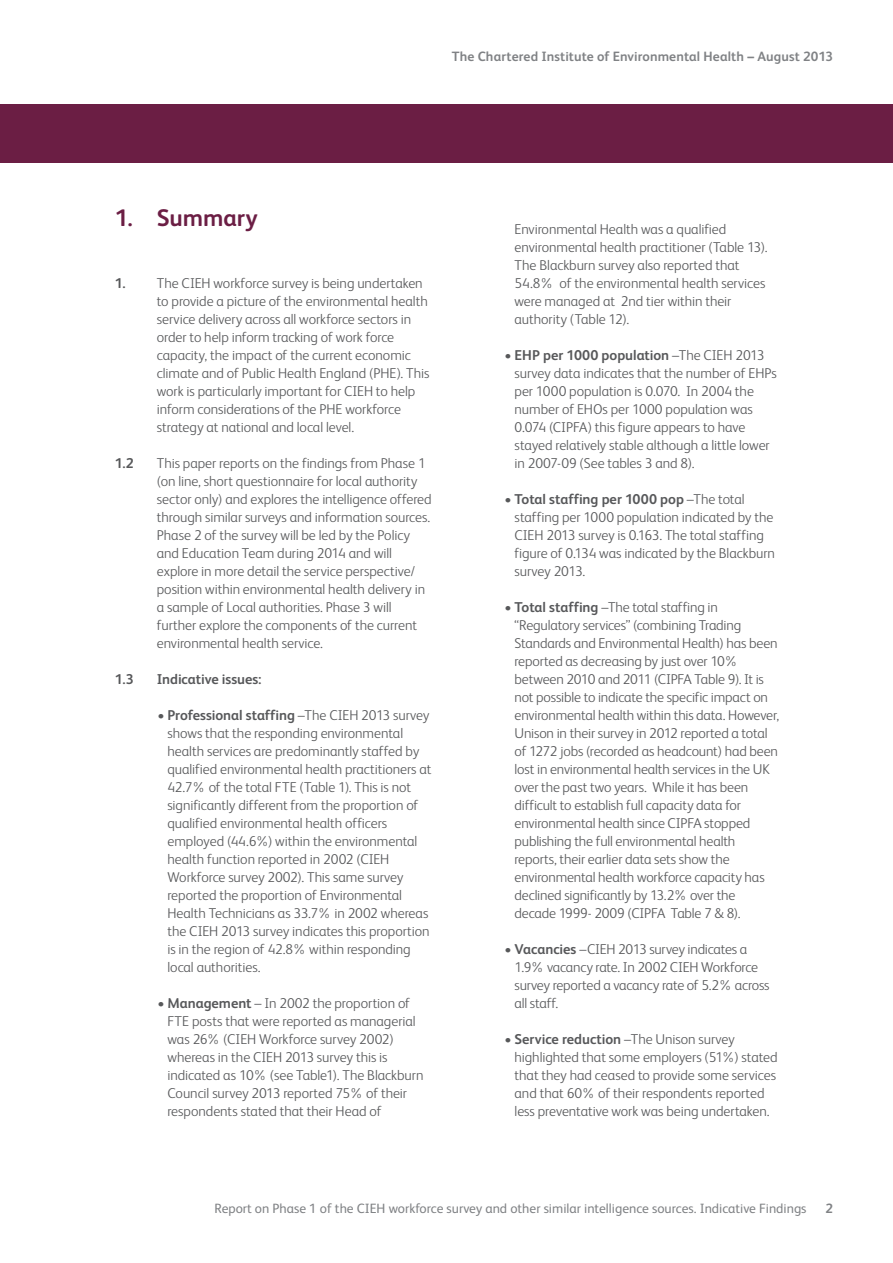
<style>
.page{position:relative;width:893px;height:1263px;background:#fff}
.page>*{position:absolute;margin:0;border:0;box-sizing:border-box;transform-origin:0 0}
.Subhead2{font:700 24px "FS Albert";letter-spacing:-.005em;color:#6b1e44}
.bodycopy{font:300 14.25px/18px "FS Albert";letter-spacing:-.005em;color:#57585a}
.bodycopy-2{font:700 14.25px "FS Albert";letter-spacing:-.005em;color:#57585a}
.t1{font:13.5px "FS Albert";color:#808285}
.t2{font:700 13.5px "FS Albert";letter-spacing:.005em;color:#808285}
.s1{font-weight:700}
</style>
<div class="page">
<div style="left:0;top:104px;width:893px;height:59px;background:#6b1e44"></div>
<p class="t2" style="left:452px;top:49px;width:382px">The Chartered Institute of Environmental Health – August 2013</p>
<p class="Subhead2" style="left:115px;top:203px;width:145px">1. Summary</p>
<p class="bodycopy" style="left:157px;top:274px;width:274px;text-indent:-42px"><span class="s1">1.</span> The CIEH workforce survey is being undertaken to provide a picture of the environmental health service delivery across all workforce sectors in order to help inform tracking of work force capacity, the impact of the current economic climate and of Public Health England (PHE). This work is particularly important for CIEH to help inform considerations of the PHE workforce strategy at national and local level.</p>
<p class="bodycopy-2" style="left:115px;top:455px;width:20px">1.2</p>
<p class="bodycopy" style="left:157px;top:454px;width:276px">This paper reports on the findings from Phase 1 (on line, short questionnaire for local authority sector only) and explores the intelligence offered through similar surveys and information sources.<br>Phase 2 of the survey will be led by the Policy and Education Team during 2014 and will explore in more detail the service perspective/ position within environmental health delivery in a sample of Local authorities. Phase 3 will further explore the components of the current environmental health service.</p>
<p class="bodycopy-2" style="left:115px;top:671px;width:20px">1.3</p>
<p class="bodycopy-2" style="left:157px;top:671px;width:106px">Indicative issues:</p>
<p class="bodycopy" style="left:167px;top:706px;width:266px;text-indent:-10px">• <span class="s1">Professional staffing</span> –The CIEH 2013 survey shows that the responding environmental health services are predominantly staffed by qualified environmental health practitioners at 42.7% of the total FTE (Table 1). This is not significantly different from the proportion of qualified environmental health officers employed (44.6%) within the environmental health function reported in 2002 (CIEH Workforce survey 2002). This same survey reported the proportion of Environmental Health Technicians as 33.7% in 2002 whereas the CIEH 2013 survey indicates this proportion is in the region of 42.8% within responding local authorities.</p>
<p class="bodycopy" style="left:167px;top:994px;width:257px;text-indent:-10px">• <span class="s1">Management</span> – In 2002 the proportion of FTE posts that were reported as managerial was 26% (CIEH Workforce survey 2002) whereas in the CIEH 2013 survey this is indicated as 10% (see Table1). The Blackburn Council survey 2013 reported 75% of their respondents stated that their Head of</p>
<p class="bodycopy" style="left:515px;top:220px;width:254px">Environmental Health was a qualified environmental health practitioner (Table 13).<br>The Blackburn survey also reported that 54.8% of the environmental health services were managed at 2nd tier within their authority (Table 12).</p>
<p class="bodycopy" style="left:515px;top:346px;width:264px;text-indent:-10px">• <span class="s1">EHP per 1000 population</span> –The CIEH 2013 survey data indicates that the number of EHPs per 1000 population is 0.070. In 2004 the number of EHOs per 1000 population was 0.074 (CIPFA) this figure appears to have stayed relatively stable although a little lower in 2007-09 (See tables 3 and 8).</p>
<p class="bodycopy" style="left:515px;top:490px;width:262px;text-indent:-10px">• <span class="s1">Total staffing per 1000 pop</span> –The total staffing per 1000 population indicated by the CIEH 2013 survey is 0.163. The total staffing figure of 0.134 was indicated by the Blackburn survey 2013.</p>
<p class="bodycopy" style="left:515px;top:598px;width:266px;text-indent:-10px">• <span class="s1">Total staffing</span> –The total staffing in “Regulatory services” (combining Trading Standards and Environmental Health) has been reported as decreasing by just over 10% between 2010 and 2011 (CIPFA Table 9). It is not possible to indicate the specific impact on environmental health within this data. However, Unison in their survey in 2012 reported a total of 1272 jobs (recorded as headcount) had been lost in environmental health services in the UK over the past two years. While it has been difficult to establish full capacity data for environmental health since CIPFA stopped publishing the full environmental health reports, their earlier data sets show the environmental health workforce capacity has declined significantly by 13.2% over the decade 1999- 2009 (CIPFA Table 7 &amp; 8).</p>
<p class="bodycopy" style="left:515px;top:940px;width:257px;text-indent:-10px">• <span class="s1">Vacancies</span> –CIEH 2013 survey indicates a 1.9% vacancy rate. In 2002 CIEH Workforce survey reported a vacancy rate of 5.2% across all staff.</p>
<p class="bodycopy" style="left:515px;top:1030px;width:265px;text-indent:-10px">• <span class="s1">Service reduction</span> –The Unison survey highlighted that some employers (51%) stated that they had ceased to provide some services and that 60% of their respondents reported less preventative work was being undertaken.</p>
<p class="t1" style="left:215px;top:1200px;width:593px">Report on Phase 1 of the CIEH workforce survey and other similar intelligence sources. Indicative Findings</p>
<p class="t2" style="left:825px;top:1200px;width:9px">2</p>
</div>
